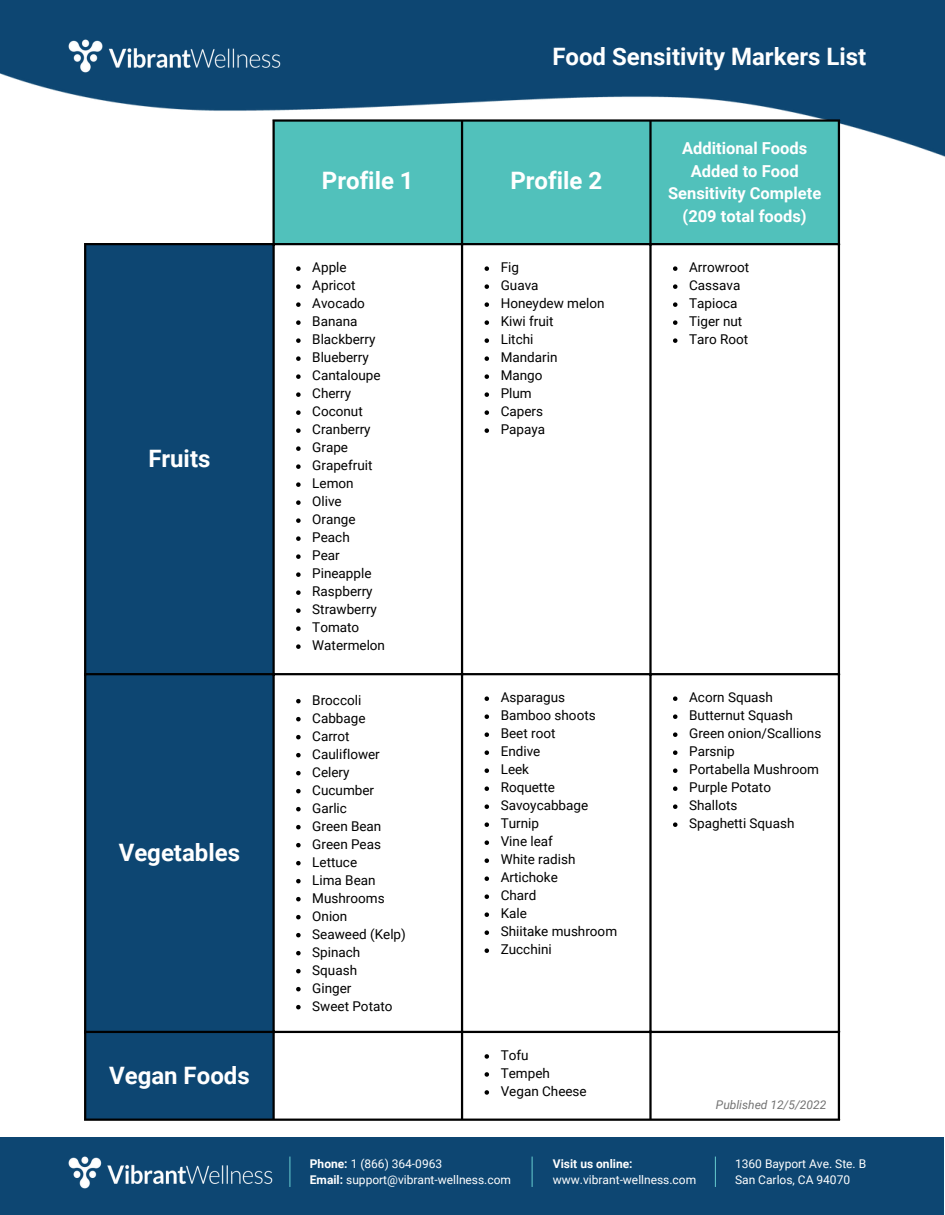
<style>
.page{position:relative;width:945px;height:1215px;background:#fff}
.page>*{position:absolute;margin:0;border:0;box-sizing:border-box;transform-origin:0 0}
.t1{font:700 24px "Roboto";color:#fff}
.t2{font:700 16.5px/22.5px "Roboto";color:#fff;text-align:center}
.t3{font:13.5px/18px "Roboto";color:#000}
.t4{font:12px/16px "Roboto";color:#fff}
.t5{font:italic 12px "Roboto";color:#737373}
.t6{font:700 12px "Roboto";color:#fff}
.s1{font-weight:700}
</style>
<div class="page">
<div style="left:0;top:1138px;width:944px;height:77px;background:#0d4672"></div>
<img style="left:69px;top:1157px;width:203px;height:31px">
<hr style="left:289px;top:1157px;width:1px;height:30px;background:#5dbec6">
<hr style="left:532px;top:1157px;width:1px;height:30px;background:#5dbec6">
<hr style="left:715px;top:1157px;width:1px;height:30px;background:#5dbec6">
<img style="left:0;top:0;width:945px;height:190px">
<img style="left:69px;top:40px;width:211px;height:32px">
<div style="left:275px;top:122px;width:563px;height:121px;background:#51c1bb"></div>
<div style="left:86px;top:245px;width:186px;height:874px;background:#0d4672"></div>
<svg style="left:296px;top:266px;width:5px;height:5px"></svg>
<svg style="left:296px;top:284px;width:5px;height:5px"></svg>
<svg style="left:296px;top:302px;width:5px;height:5px"></svg>
<svg style="left:296px;top:320px;width:5px;height:5px"></svg>
<svg style="left:296px;top:338px;width:5px;height:5px"></svg>
<svg style="left:296px;top:356px;width:5px;height:5px"></svg>
<svg style="left:296px;top:374px;width:5px;height:5px"></svg>
<svg style="left:296px;top:392px;width:5px;height:5px"></svg>
<svg style="left:296px;top:410px;width:5px;height:5px"></svg>
<svg style="left:296px;top:428px;width:5px;height:5px"></svg>
<svg style="left:296px;top:446px;width:5px;height:5px"></svg>
<svg style="left:296px;top:464px;width:5px;height:5px"></svg>
<svg style="left:296px;top:482px;width:5px;height:5px"></svg>
<svg style="left:296px;top:500px;width:5px;height:5px"></svg>
<svg style="left:296px;top:518px;width:5px;height:5px"></svg>
<svg style="left:296px;top:536px;width:5px;height:5px"></svg>
<svg style="left:296px;top:554px;width:5px;height:5px"></svg>
<svg style="left:296px;top:572px;width:5px;height:5px"></svg>
<svg style="left:296px;top:590px;width:5px;height:5px"></svg>
<svg style="left:296px;top:608px;width:5px;height:5px"></svg>
<svg style="left:296px;top:626px;width:5px;height:5px"></svg>
<svg style="left:296px;top:644px;width:5px;height:5px"></svg>
<svg style="left:485px;top:266px;width:4px;height:5px"></svg>
<svg style="left:485px;top:284px;width:4px;height:5px"></svg>
<svg style="left:485px;top:302px;width:4px;height:5px"></svg>
<svg style="left:485px;top:320px;width:4px;height:5px"></svg>
<svg style="left:485px;top:338px;width:4px;height:5px"></svg>
<svg style="left:485px;top:356px;width:4px;height:5px"></svg>
<svg style="left:485px;top:374px;width:4px;height:5px"></svg>
<svg style="left:485px;top:392px;width:4px;height:5px"></svg>
<svg style="left:485px;top:410px;width:4px;height:5px"></svg>
<svg style="left:485px;top:428px;width:4px;height:5px"></svg>
<svg style="left:673px;top:266px;width:4px;height:5px"></svg>
<svg style="left:673px;top:284px;width:4px;height:5px"></svg>
<svg style="left:673px;top:302px;width:4px;height:5px"></svg>
<svg style="left:673px;top:320px;width:4px;height:5px"></svg>
<svg style="left:673px;top:338px;width:4px;height:5px"></svg>
<svg style="left:296px;top:699px;width:5px;height:4px"></svg>
<svg style="left:296px;top:717px;width:5px;height:4px"></svg>
<svg style="left:296px;top:735px;width:5px;height:4px"></svg>
<svg style="left:296px;top:753px;width:5px;height:4px"></svg>
<svg style="left:296px;top:771px;width:5px;height:4px"></svg>
<svg style="left:296px;top:789px;width:5px;height:4px"></svg>
<svg style="left:296px;top:807px;width:5px;height:4px"></svg>
<svg style="left:296px;top:825px;width:5px;height:4px"></svg>
<svg style="left:296px;top:843px;width:5px;height:4px"></svg>
<svg style="left:296px;top:861px;width:5px;height:4px"></svg>
<svg style="left:296px;top:879px;width:5px;height:4px"></svg>
<svg style="left:296px;top:897px;width:5px;height:4px"></svg>
<svg style="left:296px;top:915px;width:5px;height:4px"></svg>
<svg style="left:296px;top:933px;width:5px;height:4px"></svg>
<svg style="left:296px;top:951px;width:5px;height:4px"></svg>
<svg style="left:296px;top:969px;width:5px;height:4px"></svg>
<svg style="left:296px;top:987px;width:5px;height:4px"></svg>
<svg style="left:296px;top:1005px;width:5px;height:4px"></svg>
<svg style="left:485px;top:696px;width:4px;height:5px"></svg>
<svg style="left:485px;top:714px;width:4px;height:5px"></svg>
<svg style="left:485px;top:732px;width:4px;height:5px"></svg>
<svg style="left:485px;top:750px;width:4px;height:5px"></svg>
<svg style="left:485px;top:768px;width:4px;height:5px"></svg>
<svg style="left:485px;top:786px;width:4px;height:5px"></svg>
<svg style="left:485px;top:804px;width:4px;height:5px"></svg>
<svg style="left:485px;top:822px;width:4px;height:5px"></svg>
<svg style="left:485px;top:840px;width:4px;height:5px"></svg>
<svg style="left:485px;top:858px;width:4px;height:5px"></svg>
<svg style="left:485px;top:876px;width:4px;height:5px"></svg>
<svg style="left:485px;top:894px;width:4px;height:5px"></svg>
<svg style="left:485px;top:912px;width:4px;height:5px"></svg>
<svg style="left:485px;top:930px;width:4px;height:5px"></svg>
<svg style="left:485px;top:948px;width:4px;height:5px"></svg>
<svg style="left:673px;top:696px;width:4px;height:5px"></svg>
<svg style="left:673px;top:714px;width:4px;height:5px"></svg>
<svg style="left:673px;top:732px;width:4px;height:5px"></svg>
<svg style="left:673px;top:750px;width:4px;height:5px"></svg>
<svg style="left:673px;top:768px;width:4px;height:5px"></svg>
<svg style="left:673px;top:786px;width:4px;height:5px"></svg>
<svg style="left:673px;top:804px;width:4px;height:5px"></svg>
<svg style="left:673px;top:822px;width:4px;height:5px"></svg>
<svg style="left:485px;top:1054px;width:4px;height:5px"></svg>
<svg style="left:485px;top:1072px;width:4px;height:5px"></svg>
<svg style="left:485px;top:1090px;width:4px;height:5px"></svg>
<hr style="left:84px;top:245px;width:2px;height:874px;background:#000">
<hr style="left:272px;top:122px;width:3px;height:997px;background:#000">
<hr style="left:461px;top:122px;width:2px;height:997px;background:#000">
<hr style="left:649px;top:122px;width:3px;height:997px;background:#000">
<hr style="left:838px;top:122px;width:2px;height:997px;background:#000">
<hr style="left:272px;top:119px;width:568px;height:3px;background:#000">
<hr style="left:84px;top:243px;width:756px;height:2px;background:#000">
<hr style="left:84px;top:673px;width:756px;height:2px;background:#000">
<hr style="left:84px;top:1031px;width:756px;height:2px;background:#000">
<hr style="left:84px;top:1119px;width:756px;height:2px;background:#000">
<h1 class="t1" style="left:148px;top:445px;width:64px">Fruits</h1>
<h1 class="t1" style="left:119px;top:839px;width:123px">Vegetables</h1>
<h1 class="t1" style="left:109px;top:1061px;width:142px">Vegan Foods</h1>
<h1 class="t1" style="left:552px;top:43px;width:315px">Food Sensitivity Markers List</h1>
<h1 class="t1" style="left:322px;top:167px;width:93px">Profile 1</h1>
<h1 class="t1" style="left:510px;top:167px;width:93px">Profile 2</h1>
<p class="t2" style="left:668px;top:137px;width:155px">Additional Foods<br>Added to Food<br>Sensitivity Complete (209 total foods)</p>
<p class="t3" style="left:312px;top:258px;width:74px">Apple<br>Apricot<br>Avocado<br>Banana<br>Blackberry<br>Blueberry<br>Cantaloupe<br>Cherry<br>Coconut<br>Cranberry<br>Grape<br>Grapefruit<br>Lemon<br>Olive<br>Orange<br>Peach<br>Pear<br>Pineapple<br>Raspberry<br>Strawberry<br>Tomato<br>Watermelon</p>
<p class="t3" style="left:501px;top:258px;width:105px">Fig<br>Guava<br>Honeydew melon<br>Kiwi fruit<br>Litchi<br>Mandarin<br>Mango<br>Plum<br>Capers<br>Papaya</p>
<p class="t3" style="left:689px;top:258px;width:62px">Arrowroot<br>Cassava<br>Tapioca<br>Tiger nut<br>Taro Root</p>
<p class="t3" style="left:312px;top:691px;width:95px">Broccoli<br>Cabbage<br>Carrot<br>Cauliflower<br>Celery<br>Cucumber<br>Garlic<br>Green Bean<br>Green Peas<br>Lettuce<br>Lima Bean<br>Mushrooms<br>Onion<br>Seaweed (Kelp)<br>Spinach<br>Squash<br>Ginger<br>Sweet Potato</p>
<p class="t3" style="left:501px;top:688px;width:118px">Asparagus<br>Bamboo shoots<br>Beet root<br>Endive<br>Leek<br>Roquette<br>Savoycabbage<br>Turnip<br>Vine leaf<br>White radish<br>Artichoke<br>Chard<br>Kale<br>Shiitake mushroom<br>Zucchini</p>
<p class="t3" style="left:689px;top:688px;width:134px">Acorn Squash<br>Butternut Squash<br>Green onion/Scallions<br>Parsnip<br>Portabella Mushroom<br>Purple Potato<br>Shallots<br>Spaghetti Squash</p>
<p class="t3" style="left:501px;top:1046px;width:87px">Tofu<br>Tempeh<br>Vegan Cheese</p>
<p class="t4" style="left:310px;top:1156px;width:203px"><span class="s1">Phone:</span> 1 (866) 364-0963<br><span class="s1">Email:</span> support@vibrant-wellness.com</p>
<p class="t6" style="left:553px;top:1157px;width:81px">Visit us online:</p>
<p class="t4" style="left:553px;top:1172px;width:145px">www.vibrant-wellness.com</p>
<p class="t5" style="left:716px;top:1098px;width:112px">Published 12/5/2022</p>
<p class="t4" style="left:735px;top:1156px;width:133px">1360 Bayport Ave. Ste. B<br>San Carlos, CA 94070</p>
</div>
